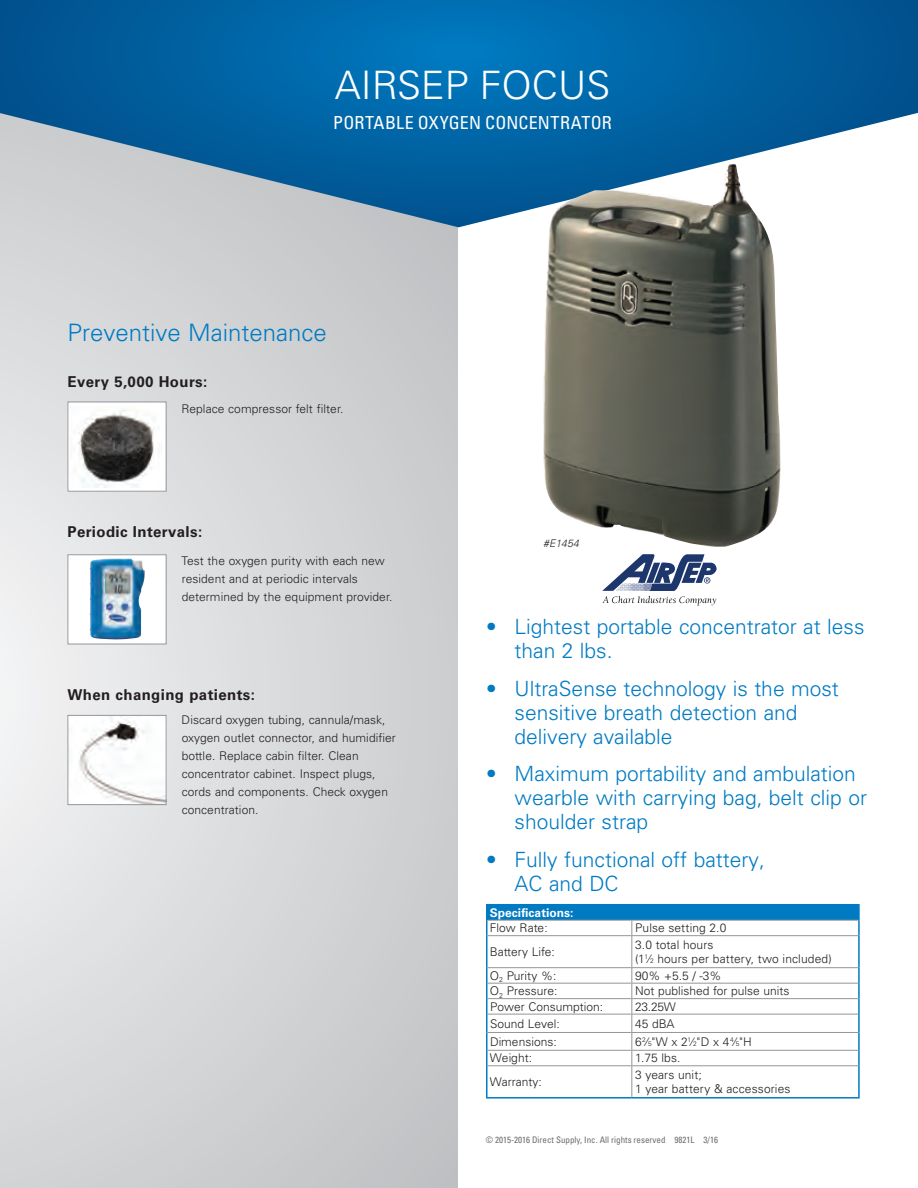
<style>
.page{position:relative;width:918px;height:1188px;background:#fff}
.page>*{position:absolute;margin:0;border:0;box-sizing:border-box;transform-origin:0 0}
.t1{font:300 39.15px "Univers LT Std";color:#fff}
.t2{font:300 24px "Univers LT Std";color:#007bc3}
.t3{font:300 21px/24px "Univers LT Std";color:#007bc3}
.t4{font:condensed 18px "Univers LT Std";letter-spacing:.015em;color:#fff}
.t5{font:700 15px "Univers LT Std";letter-spacing:.025em;color:#231f20}
.t6{font:300 12px/18px "Univers LT Std";letter-spacing:.005em;color:#231f20}
.t7{font:700 12px "Univers LT Std";color:#fff}
.t8{font:italic 300 10.5px "Univers LT Std";color:#231f20}
.t9{font:condensed 9px "Univers LT Std";color:#6c6d70}
.s1{font-size:6.6px}
</style>
<div class="page">
<div style="left:0;top:0;width:458px;height:1188px;background:linear-gradient(to right,#e5e6e7,#c8c9cb)"></div>
<svg style="left:0;top:0;width:918px;height:227px;background:#2e7bae"></svg>
<div style="left:68px;top:402px;width:98px;height:89px;background:#fff"></div>
<img style="left:74px;top:409px;width:81px;height:78px">
<div style="left:68px;top:402px;width:98px;height:90px;border:1px solid #939598"></div>
<div style="left:487px;top:905px;width:372px;height:15px;background:#007bc3"></div>
<svg style="left:488px;top:921px;width:370px;height:176px"></svg>
<hr style="left:488px;top:920px;width:144px;height:1px;background:#939598">
<hr style="left:632px;top:920px;width:226px;height:1px;background:#939598">
<hr style="left:488px;top:935px;width:144px;height:1px;background:#939598">
<hr style="left:632px;top:935px;width:226px;height:1px;background:#939598">
<hr style="left:488px;top:967px;width:144px;height:1px;background:#939598">
<hr style="left:632px;top:967px;width:226px;height:1px;background:#939598">
<hr style="left:488px;top:983px;width:144px;height:1px;background:#939598">
<hr style="left:632px;top:983px;width:226px;height:1px;background:#939598">
<hr style="left:488px;top:998px;width:144px;height:1px;background:#939598">
<hr style="left:632px;top:998px;width:226px;height:1px;background:#939598">
<hr style="left:488px;top:1014px;width:144px;height:1px;background:#939598">
<hr style="left:632px;top:1014px;width:226px;height:1px;background:#939598">
<hr style="left:488px;top:1032px;width:144px;height:1px;background:#939598">
<hr style="left:632px;top:1032px;width:226px;height:1px;background:#939598">
<hr style="left:488px;top:1050px;width:144px;height:1px;background:#939598">
<hr style="left:632px;top:1050px;width:226px;height:1px;background:#939598">
<hr style="left:488px;top:1065px;width:144px;height:1px;background:#939598">
<hr style="left:632px;top:1065px;width:226px;height:1px;background:#939598">
<svg style="left:631px;top:921px;width:1px;height:14px"></svg>
<hr style="left:631px;top:936px;width:1px;height:31px;background:#939598">
<svg style="left:631px;top:968px;width:1px;height:97px"></svg>
<hr style="left:631px;top:1066px;width:1px;height:31px;background:#939598">
<hr style="left:486px;top:904px;width:146px;height:1px;background:#007bc3">
<hr style="left:632px;top:904px;width:228px;height:1px;background:#007bc3">
<svg style="left:486px;top:905px;width:2px;height:31px"></svg>
<svg style="left:858px;top:905px;width:2px;height:31px"></svg>
<hr style="left:486px;top:936px;width:2px;height:32px;background:#007bc3">
<hr style="left:858px;top:936px;width:2px;height:32px;background:#007bc3">
<svg style="left:486px;top:968px;width:2px;height:98px"></svg>
<svg style="left:858px;top:968px;width:2px;height:98px"></svg>
<hr style="left:486px;top:1066px;width:2px;height:31px;background:#007bc3">
<hr style="left:858px;top:1066px;width:2px;height:31px;background:#007bc3">
<hr style="left:486px;top:1097px;width:146px;height:2px;background:#007bc3">
<hr style="left:632px;top:1097px;width:228px;height:2px;background:#007bc3">
<div style="left:68px;top:555px;width:98px;height:89px;background:#fff"></div>
<img style="left:90px;top:559px;width:55px;height:81px">
<div style="left:68px;top:554px;width:98px;height:90px;border:1px solid #939598"></div>
<img style="left:537px;top:164px;width:245px;height:383px">
<svg style="left:602px;top:554px;width:115px;height:52px"></svg>
<img style="left:70px;top:717px;width:94px;height:86px">
<div style="left:68px;top:715px;width:98px;height:90px;border:1px solid #939598"></div>
<h1 class="t1" style="left:335px;top:61px;width:273px">AirSep Focus</h1>
<h3 class="t4" style="left:333px;top:111px;width:280px">PORTABLE OXYGEN CONCENTRATOR</h3>
<h2 class="t2" style="left:68px;top:318px;width:261px">Preventive Maintenance</h2>
<p class="t5" style="left:68px;top:373px;width:141px">Every 5,000 Hours:</p>
<p class="t6" style="left:182px;top:400px;width:163px">Replace compressor felt filter.</p>
<p class="t5" style="left:68px;top:523px;width:136px">Periodic Intervals:</p>
<p class="t6" style="left:182px;top:552px;width:212px">Test the oxygen purity with each new resident and at periodic intervals determined by the equipment provider.</p>
<p class="t5" style="left:68px;top:686px;width:189px">When changing patients:</p>
<p class="t6" style="left:182px;top:710px;width:216px">Discard oxygen tubing, cannula/mask, oxygen outlet connector, and humidifier bottle. Replace cabin filter. Clean concentrator cabinet. Inspect plugs, cords and components. Check oxygen concentration.</p>
<p class="t8" style="left:543px;top:537px;width:37px">#E1454</p>
<h3 class="t3" style="left:515px;top:615px;width:352px;text-indent:-29px">• Lightest portable concentrator at less than 2 lbs.</h3>
<h3 class="t3" style="left:515px;top:676px;width:326px;text-indent:-29px">• UltraSense technology is the most sensitive breath detection and delivery available</h3>
<h3 class="t3" style="left:515px;top:762px;width:354px;text-indent:-29px">• Maximum portability and ambulation wearble with carrying bag, belt clip or shoulder strap</h3>
<h3 class="t3" style="left:515px;top:847px;width:252px;text-indent:-29px">• Fully functional off battery,<br>AC and DC</h3>
<p class="t7" style="left:490px;top:906px;width:85px">Specifications:</p>
<p class="t6" style="left:490px;top:919px;width:59px">Flow Rate:</p>
<p class="t6" style="left:635px;top:919px;width:93px">Pulse setting 2.0</p>
<p class="t6" style="left:490px;top:943px;width:66px">Battery Life:</p>
<p class="t6" style="left:635px;top:938px;width:198px;line-height:13.5px">3.0 total hours<br>(1<sup>1</sup>⁄<span class="s1">2</span> hours per battery, two included)</p>
<p class="t6" style="left:490px;top:967px;width:68px">O<sub>2</sub> Purity %:</p>
<p class="t6" style="left:635px;top:967px;width:88px">90% +5.5 / -3%</p>
<p class="t6" style="left:490px;top:982px;width:69px">O <sub>2</sub> Pressure:</p>
<p class="t6" style="left:635px;top:982px;width:156px">Not published for pulse units</p>
<p class="t6" style="left:490px;top:997px;width:115px">Power Consumption:</p>
<p class="t6" style="left:635px;top:997px;width:42px">23.25W</p>
<p class="t6" style="left:490px;top:1014px;width:71px">Sound Level:</p>
<p class="t6" style="left:635px;top:1014px;width:41px">45 dBA</p>
<p class="t6" style="left:490px;top:1032px;width:68px">Dimensions:</p>
<p class="t6" style="left:635px;top:1032px;width:118px">6<sup>2</sup>⁄<span class="s1">5</span>"W x 2<sup>1</sup>⁄<span class="s1">2</span>"D x 4<sup>4</sup>⁄<span class="s1">5</span>"H</p>
<p class="t6" style="left:490px;top:1049px;width:44px">Weight:</p>
<p class="t6" style="left:635px;top:1049px;width:47px">1.75 lbs.</p>
<p class="t6" style="left:490px;top:1073px;width:53px">Warranty:</p>
<p class="t6" style="left:635px;top:1067px;width:157px;line-height:14.4px">3 years unit;<br>1 year battery &amp; accessories</p>
<p class="t9" style="left:486px;top:1134px;width:208px">© 2015-2016 DIRECT SUPPLY, INC. ALL RIGHTS RESERVED 9821L</p>
<p class="t9" style="left:704px;top:1134px;width:16px">3/16</p>
</div>
